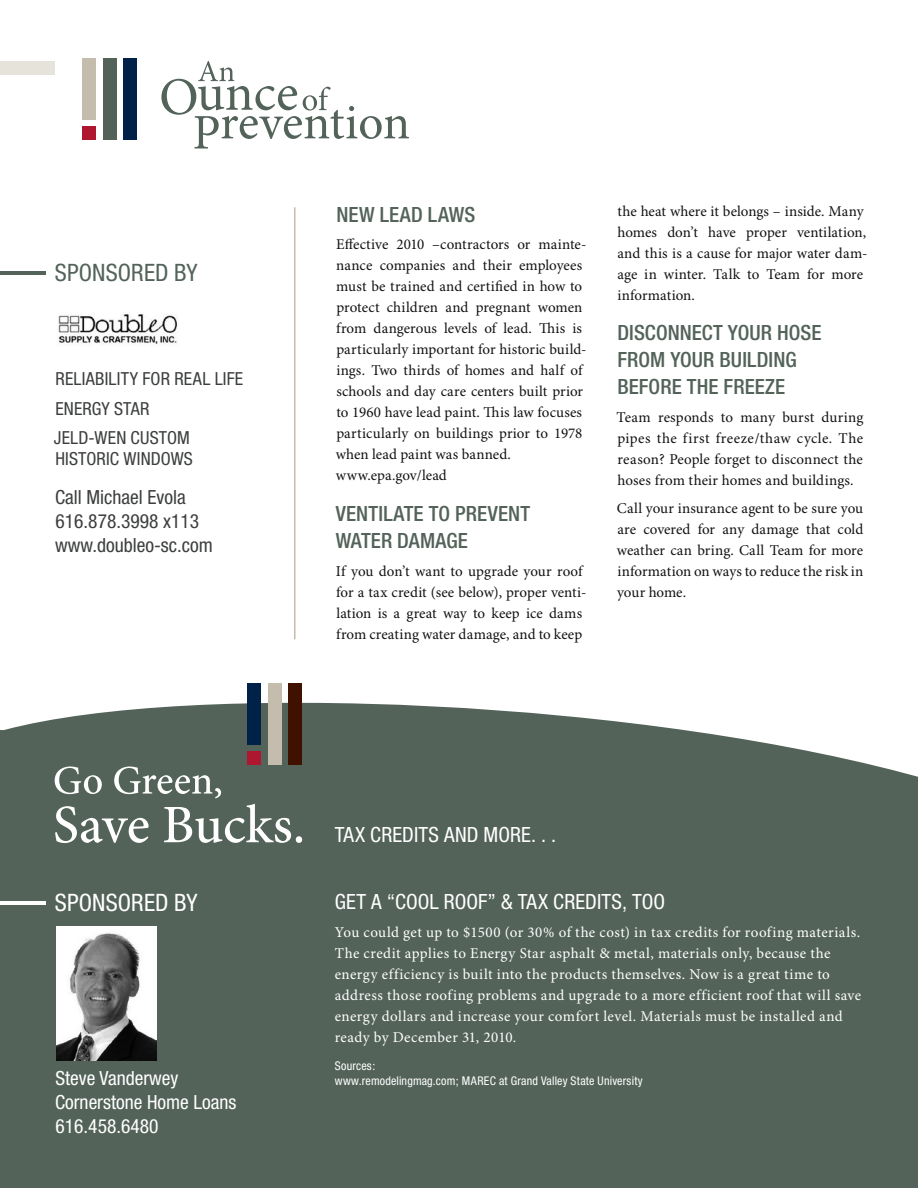
<style>
.page{position:relative;width:918px;height:1188px;background:#fff}
.page>*{position:absolute;margin:0;border:0;box-sizing:border-box;transform-origin:0 0}
.t1{font:condensed 24px "Helvetica Neue";letter-spacing:.005em;color:#fff}
.t2{font:condensed 24px "Helvetica Neue";letter-spacing:.005em;color:#53635a}
.t3{font:500 condensed 21px/27px "Helvetica Neue";letter-spacing:.005em;color:#53635a}
.t4{font:condensed 21px "Helvetica Neue";letter-spacing:.005em;color:#fff}
.t5{font:condensed 19.5px/24px "Helvetica Neue";color:#3d3f3f}
.t6{font:condensed 19.5px/24px "Helvetica Neue";color:#fff}
.t7{font:condensed 18px/29.7px "Helvetica Neue";letter-spacing:.01em;color:#3d3f3f}
.t8{font:15px/21px "Minion Pro";letter-spacing:.005em;color:#121212}
.t9{font:15px/21px "Minion Pro";letter-spacing:.03em;color:#fff}
.t10{font:condensed 12px/15px "Helvetica Neue";letter-spacing:.015em;color:#fff}
</style>
<div class="page">
<svg style="left:0;top:683px;width:918px;height:505px;background:#606f67"></svg>
<svg style="left:161px;top:61px;width:248px;height:87px"></svg>
<div style="left:104px;top:59px;width:13px;height:81px;background:#53635a"></div>
<div style="left:124px;top:59px;width:13px;height:81px;background:#002249"></div>
<div style="left:83px;top:59px;width:13px;height:61px;background:#c4bdae"></div>
<div style="left:83px;top:126px;width:13px;height:14px;background:#af1730"></div>
<div style="left:0;top:61px;width:55px;height:14px;background:#e6e3db"></div>
<svg style="left:55px;top:767px;width:166px;height:31px;background:#77847d"></svg>
<svg style="left:55px;top:804px;width:247px;height:39px"></svg>
<div style="left:268px;top:684px;width:14px;height:81px;background:#c4bdae"></div>
<div style="left:289px;top:684px;width:13px;height:81px;background:#411100"></div>
<div style="left:247px;top:684px;width:14px;height:61px;background:#002249"></div>
<div style="left:247px;top:751px;width:14px;height:14px;background:#af1730"></div>
<img style="left:56px;top:927px;width:100px;height:134px">
<hr style="left:0;top:902px;width:45px;height:3px;background:#fff">
<hr style="left:0;top:271px;width:45px;height:4px;background:#53635a">
<img style="left:58px;top:314px;width:119px;height:31px">
<hr style="left:294px;top:207px;width:1px;height:432px;background:#c4bdae">
<h1 class="t2" style="left:55px;top:258px;width:144px">SPONSORED BY</h1>
<p class="t7" style="left:54px;top:364px;width:191px">RELIABILITY FOR REAL LIFE<br>ENERGY STAR<br>JELD-WEN CUSTOM</p>
<p class="t7" style="left:55px;top:444px;width:139px">HISTORIC WINDOWS</p>
<h3 class="t5" style="left:55px;top:485px;width:159px">Call Michael Evola<br>616.878.3998 x113 www.doubleo-sc.com</h3>
<h1 class="t1" style="left:55px;top:889px;width:144px">SPONSORED BY</h1>
<h3 class="t6" style="left:55px;top:1066px;width:183px">Steve Vanderwey<br>Cornerstone Home Loans<br>616.458.6480</h3>
<h2 class="t3" style="left:336px;top:200px;width:140px">NEW LEAD LAWS</h2>
<p class="t8" style="left:336px;top:235px;width:252px">Effective 2010 –contractors or mainte&shy;nance companies and their employees must be trained and certified in how to protect children and pregnant women from dangerous levels of lead. This is particularly important for historic build&shy;ings. Two thirds of homes and half of schools and day care centers built prior to 1960 have lead paint. This law focuses particularly on buildings prior to 1978 when lead paint was banned. www.epa.gov/lead</p>
<h2 class="t3" style="left:336px;top:500px;width:196px">VENTILATE TO PREVENT<br>WATER DAMAGE</h2>
<p class="t8" style="left:336px;top:561px;width:252px">If you don’t want to upgrade your roof for a tax credit (see below), proper venti&shy;lation is a great way to keep ice dams from creating water damage, and to keep</p>
<p class="t8" style="left:617px;top:201px;width:252px">the heat where it belongs – inside. Many homes don’t have proper ventilation, and this is a cause for major water dam&shy;age in winter. Talk to Team for more information.</p>
<h2 class="t3" style="left:617px;top:319px;width:206px">DISCONNECT YOUR HOSE<br>FROM YOUR BUILDING<br>BEFORE THE FREEZE</h2>
<p class="t8" style="left:617px;top:408px;width:248px;text-align:justify">Team responds to many burst during pipes the first freeze/thaw cycle. The reason? People forget to disconnect the hoses from their homes and buildings.</p>
<p class="t8" style="left:617px;top:498px;width:248px;text-align:justify">Call your insurance agent to be sure you are covered for any damage that cold weather can bring. Call Team for more information on ways to reduce the risk in your home.</p>
<h2 class="t4" style="left:335px;top:823px;width:223px">TAX CREDITS AND MORE. . .</h2>
<h2 class="t4" style="left:335px;top:889px;width:332px">GET A “COOL ROOF” &amp; TAX CREDITS, TOO</h2>
<p class="t9" style="left:335px;top:922px;width:528px">You could get up to $1500 (or 30% of the cost) in tax credits for roofing materials.<br>The credit applies to Energy Star asphalt &amp; metal, materials only, because the energy efficiency is built into the products themselves. Now is a great time to address those roofing problems and upgrade to a more efficient roof that will save energy dollars and increase your comfort level. Materials must be installed and ready by December 31, 2010.</p>
<p class="t10" style="left:335px;top:1058px;width:310px">Sources:<br>www.remodelingmag.com; MAREC at Grand Valley State University</p>
</div>
